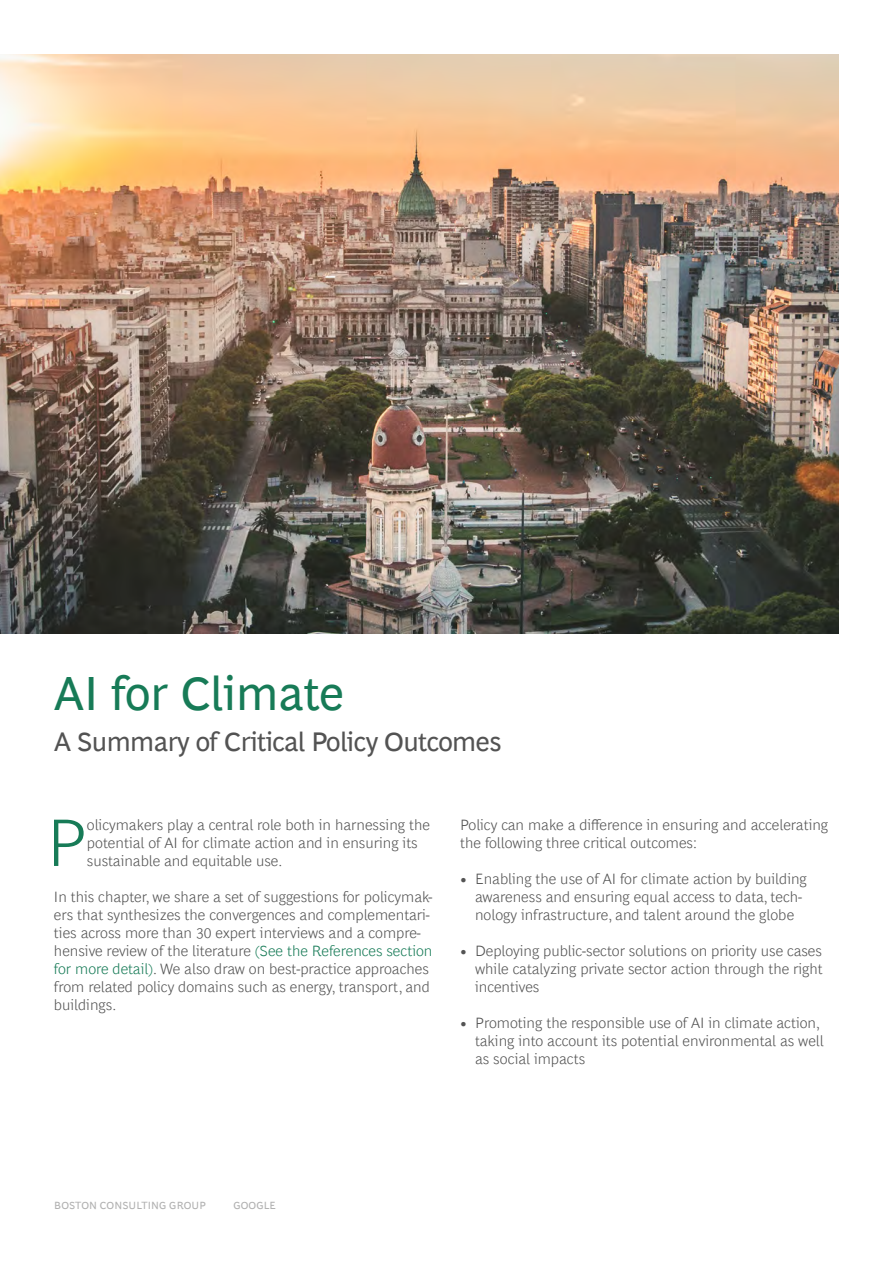
<style>
.page{position:relative;width:893px;height:1263px;background:#fff}
.page>*{position:absolute;margin:0;border:0;box-sizing:border-box;transform-origin:0 0}
.t1{font:300 68.1px "Henderson BCG Sans";color:#177b57}
.t2{font:48px "Henderson BCG Sans";color:#177b57}
.t3{font:27px "Henderson BCG Sans";letter-spacing:-.02em;color:#535353}
.t4{font:300 15px/18px "Henderson BCG Sans";color:#535353}
.t5{font:10.5px "Henderson BCG Sans";letter-spacing:.01em;color:#b1b1b1}
.s1{color:#177b57}
</style>
<div class="page">
<img style="left:0;top:54px;width:839px;height:579px">
<h2 class="t2" style="left:54px;top:658px;width:292px">AI for Climate</h2>
<h3 class="t3" style="left:54px;top:722px;width:449px">A Summary of Critical Policy Outcomes</h3>
<h1 class="t1" style="left:46px;top:793px;width:42px">P</h1>
<p class="t4" style="left:87px;top:814px;width:345px">olicymakers play a central role both in harnessing the potential of AI for climate action and in ensuring its sustainable and equitable use.</p>
<p class="t4" style="left:54px;top:887px;width:380px">In this chapter, we share a set of suggestions for policymak&shy;ers that synthesizes the convergences and complementari&shy;ties across more than 30 expert interviews and a compre&shy;hensive review of the literature <span class="s1">(See the References section for more detail)</span>. We also draw on best-practice approaches from related policy domains such as energy, transport, and buildings.</p>
<p class="t4" style="left:460px;top:814px;width:370px">Policy can make a difference in ensuring and accelerating the following three critical outcomes:</p>
<p class="t4" style="left:475px;top:869px;width:333px;text-indent:-15px">• Enabling the use of AI for climate action by building awareness and ensuring equal access to data, tech&shy;nology infrastructure, and talent around the globe</p>
<p class="t4" style="left:475px;top:941px;width:349px;text-align:justify;text-indent:-15px">• Deploying public-sector solutions on priority use cases while catalyzing private sector action through the right incentives</p>
<p class="t4" style="left:475px;top:1013px;width:350px;text-indent:-15px">• Promoting the responsible use of AI in climate action, taking into account its potential environmental as well as social impacts</p>
<p class="t5" style="left:54px;top:1197px;width:153px">BOSTON CONSULTING GROUP</p>
<p class="t5" style="left:233px;top:1197px;width:44px">GOOGLE</p>
</div>
